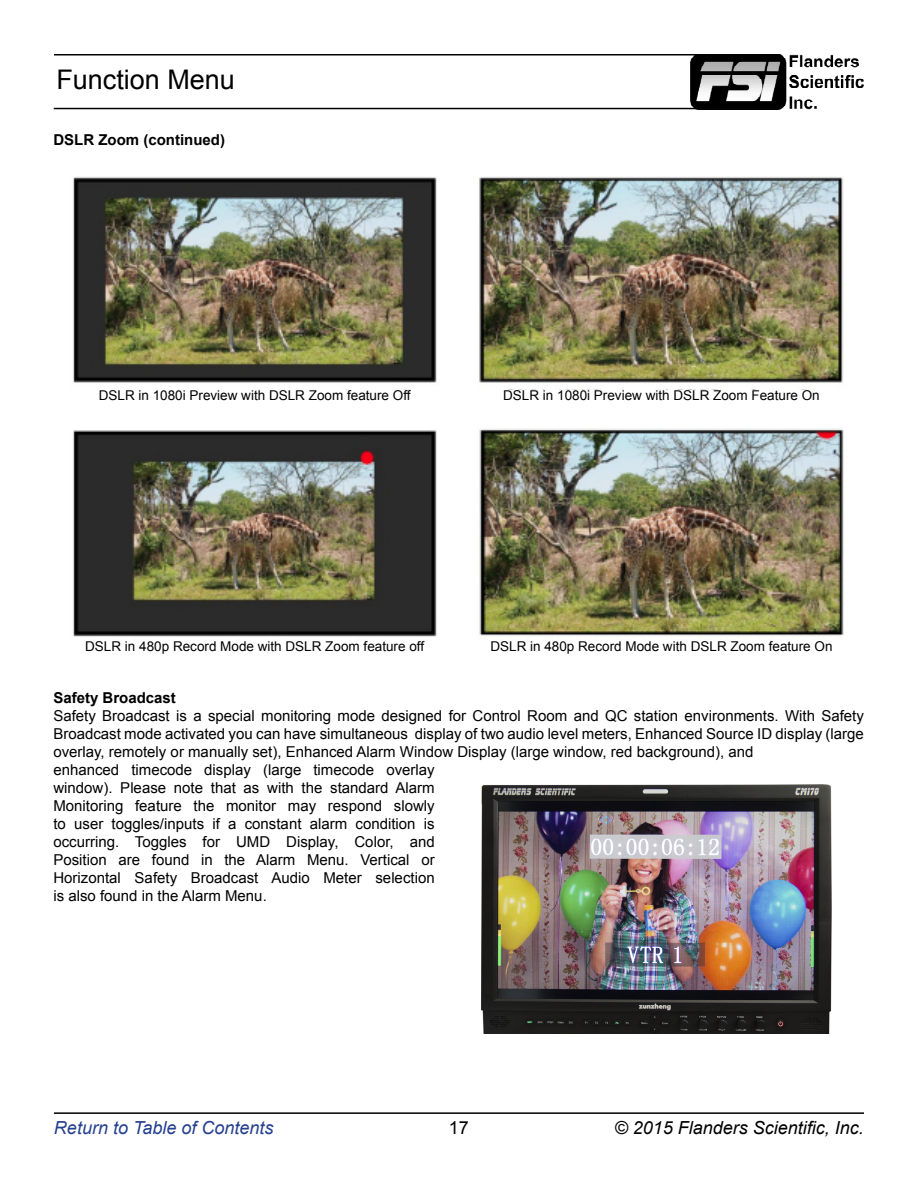
<style>
.page{position:relative;width:918px;height:1188px;background:#fff}
.page>*{position:absolute;margin:0;border:0;box-sizing:border-box;transform-origin:0 0}
.t1{font:27px "Arial";color:#000}
.t2{font:italic 18px "Arial";color:#000}
.t3{font:italic 18px "Arial";color:#25408f}
.t4{font:18px "Arial";color:#000}
.t5{font:15px/18px "Arial";color:#000;text-align:justify}
.t6{font:700 15px "Arial";color:#000}
.t7{font:13.5px "Arial";color:#000}
</style>
<div class="page">
<img style="left:690px;top:54px;width:174px;height:55px">
<hr style="left:54px;top:54px;width:723px;height:2px;background:#000">
<hr style="left:54px;top:108px;width:648px;height:1px;background:#000">
<hr style="left:54px;top:1112px;width:810px;height:2px;background:#000">
<img style="left:73px;top:176px;width:771px;height:461px">
<div style="left:75px;top:390px;width:360px;height:26px;background:#fff"></div>
<div style="left:482px;top:390px;width:360px;height:26px;background:#fff"></div>
<img style="left:481px;top:784px;width:351px;height:249px">
<h1 class="t1" style="left:56px;top:62px;width:180px">Function Menu</h1>
<p class="t6" style="left:53px;top:130px;width:173px">DSLR Zoom (continued)</p>
<p class="t7" style="left:99px;top:386px;width:313px">DSLR in 1080i Preview with DSLR Zoom feature Off</p>
<p class="t7" style="left:503px;top:386px;width:318px">DSLR in 1080i Preview with DSLR Zoom Feature On</p>
<p class="t7" style="left:85px;top:637px;width:340px">DSLR in 480p Record Mode with DSLR Zoom feature off</p>
<p class="t7" style="left:490px;top:637px;width:344px">DSLR in 480p Record Mode with DSLR Zoom feature On</p>
<p class="t6" style="left:53px;top:688px;width:124px">Safety Broadcast</p>
<p class="t5" style="left:53px;top:707px;width:812px">Safety Broadcast is a special monitoring mode designed for Control Room and QC station environments. With Safety Broadcast mode activated you can have simultaneous display of two audio level meters, Enhanced Source ID display (large overlay, remotely or manually set), Enhanced Alarm Window Display (large window, red background), and</p>
<p class="t5" style="left:53px;top:761px;width:383px">enhanced timecode display (large timecode overlay window). Please note that as with the standard Alarm Monitoring feature the monitor may respond slowly to user toggles/inputs if a constant alarm condition is occurring. Toggles for UMD Display, Color, and Position are found in the Alarm Menu. Vertical or Horizontal Safety Broadcast Audio Meter selection is also found in the Alarm Menu.</p>
<p class="t3" style="left:54px;top:1116px;width:221px">Return to Table of Contents</p>
<p class="t4" style="left:449px;top:1116px;width:22px">17</p>
<p class="t2" style="left:615px;top:1116px;width:251px">© 2015 Flanders Scientific, Inc.</p>
</div>
